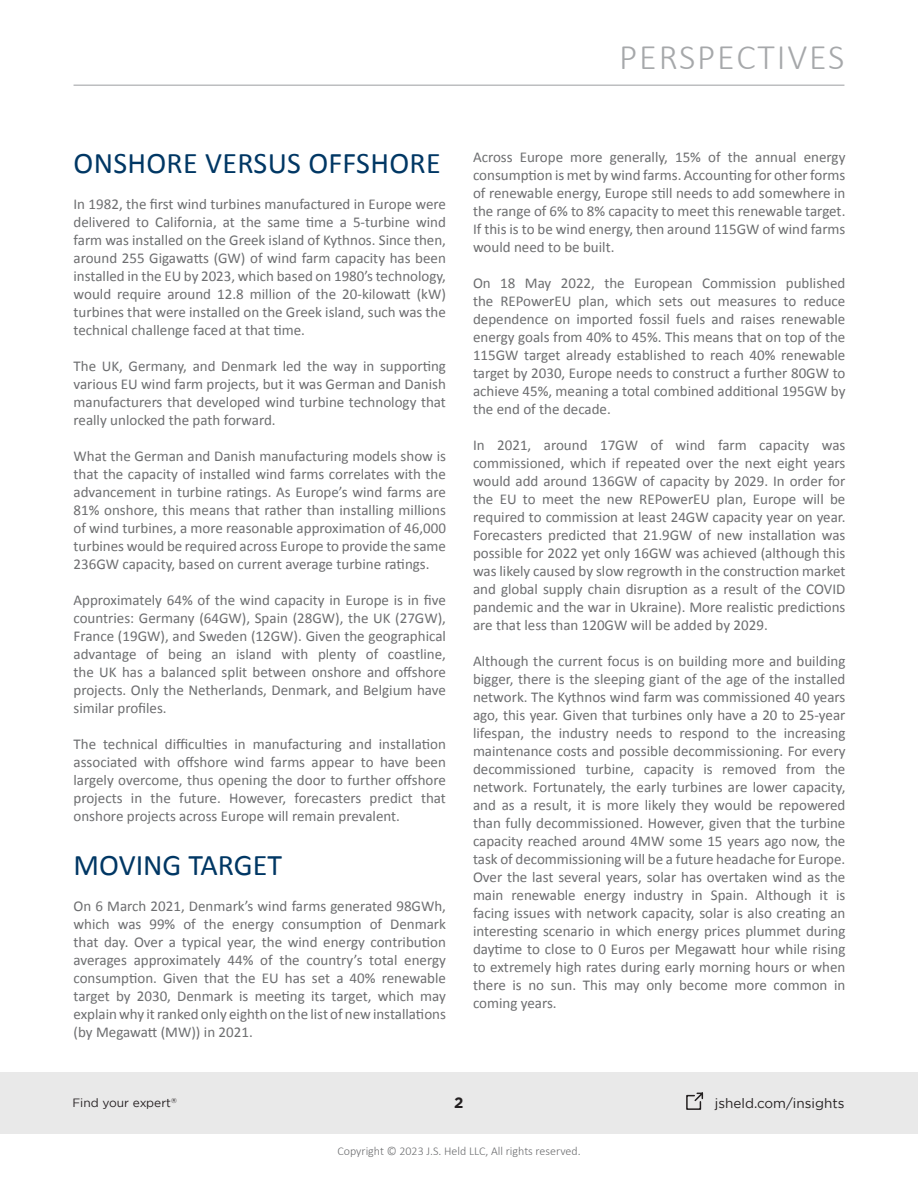
<style>
.page{position:relative;width:918px;height:1188px;background:#fff}
.page>*{position:absolute;margin:0;border:0;box-sizing:border-box;transform-origin:0 0}
.t1{font:300 36px "Calibri";letter-spacing:.05em;color:#a6a8aa}
.Main_Titles{font:30px "Calibri";letter-spacing:.01em;color:#003764}
.Text_Styles{font:15px/18px "Calibri";color:#6d6e70;text-align:justify}
.t2{font:700 15px "Gotham";color:#231f20}
.t3{font:13.5px "Gotham";color:#231f20}
.t4{font:300 12px "Calibri";color:#6d6e70}
.t5{font:12px "Gotham";color:#241f21}
.t6{font:7.05px "Gotham";color:#241f21}
</style>
<div class="page">
<div style="left:0;top:1072px;width:918px;height:62px;background:#e9e9e9"></div>
<hr style="left:74px;top:85px;width:770px;height:1px;background:#a6a8ab">
<svg style="left:686px;top:1092px;width:18px;height:18px"></svg>
<h1 class="t1" style="left:619px;top:35px;width:227px">PERSPECTIVES</h1>
<p class="Main_Titles" style="left:74px;top:145px;width:369px">ONSHORE VERSUS OFFSHORE</p>
<p class="Text_Styles" style="left:74px;top:194px;width:374px">In 1982, the first wind turbines manufactured in Europe were delivered to California, at the same time a 5-turbine wind farm was installed on the Greek island of Kythnos. Since then, around 255 Gigawatts (GW) of wind farm capacity has been installed in the EU by 2023, which based on 1980’s technology, would require around 12.8 million of the 20-kilowatt (kW) turbines that were installed on the Greek island, such was the technical challenge faced at that time.</p>
<p class="Text_Styles" style="left:74px;top:356px;width:374px">The UK, Germany, and Denmark led the way in supporting various EU wind farm projects, but it was German and Danish manufacturers that developed wind turbine technology that really unlocked the path forward.</p>
<p class="Text_Styles" style="left:74px;top:446px;width:374px">What the German and Danish manufacturing models show is that the capacity of installed wind farms correlates with the advancement in turbine ratings. As Europe’s wind farms are 81% onshore, this means that rather than installing millions of wind turbines, a more reasonable approximation of 46,000 turbines would be required across Europe to provide the same 236GW capacity, based on current average turbine ratings.</p>
<p class="Text_Styles" style="left:74px;top:590px;width:374px">Approximately 64% of the wind capacity in Europe is in five countries: Germany (64GW), Spain (28GW), the UK (27GW), France (19GW), and Sweden (12GW). Given the geographical advantage of being an island with plenty of coastline, the UK has a balanced split between onshore and offshore projects. Only the Netherlands, Denmark, and Belgium have similar profiles.</p>
<p class="Text_Styles" style="left:74px;top:734px;width:374px">The technical difficulties in manufacturing and installation associated with offshore wind farms appear to have been largely overcome, thus opening the door to further offshore projects in the future. However, forecasters predict that onshore projects across Europe will remain prevalent.</p>
<p class="Main_Titles" style="left:74px;top:847px;width:210px">MOVING TARGET</p>
<p class="Text_Styles" style="left:74px;top:896px;width:374px">On 6 March 2021, Denmark’s wind farms generated 98GWh, which was 99% of the energy consumption of Denmark that day. Over a typical year, the wind energy contribution averages approximately 44% of the country’s total energy consumption. Given that the EU has set a 40% renewable target by 2030, Denmark is meeting its target, which may explain why it ranked only eighth on the list of new installations (by Megawatt (MW)) in 2021.</p>
<p class="Text_Styles" style="left:473px;top:147px;width:374px">Across Europe more generally, 15% of the annual energy consumption is met by wind farms. Accounting for other forms of renewable energy, Europe still needs to add somewhere in the range of 6% to 8% capacity to meet this renewable target.<br>If this is to be wind energy, then around 115GW of wind farms would need to be built.</p>
<p class="Text_Styles" style="left:473px;top:273px;width:374px">On 18 May 2022, the European Commission published the REPowerEU plan, which sets out measures to reduce dependence on imported fossil fuels and raises renewable energy goals from 40% to 45%. This means that on top of the 115GW target already established to reach 40% renewable target by 2030, Europe needs to construct a further 80GW to achieve 45%, meaning a total combined additional 195GW by the end of the decade.</p>
<p class="Text_Styles" style="left:473px;top:435px;width:374px">In 2021, around 17GW of wind farm capacity was commissioned, which if repeated over the next eight years would add around 136GW of capacity by 2029. In order for the EU to meet the new REPowerEU plan, Europe will be required to commission at least 24GW capacity year on year.<br>Forecasters predicted that 21.9GW of new installation was possible for 2022 yet only 16GW was achieved (although this was likely caused by slow regrowth in the construction market and global supply chain disruption as a result of the COVID pandemic and the war in Ukraine). More realistic predictions are that less than 120GW will be added by 2029.</p>
<p class="Text_Styles" style="left:473px;top:651px;width:374px">Although the current focus is on building more and building bigger, there is the sleeping giant of the age of the installed network. The Kythnos wind farm was commissioned 40 years ago, this year. Given that turbines only have a 20 to 25-year lifespan, the industry needs to respond to the increasing maintenance costs and possible decommissioning. For every decommissioned turbine, capacity is removed from the network. Fortunately, the early turbines are lower capacity, and as a result, it is more likely they would be repowered than fully decommissioned. However, given that the turbine capacity reached around 4MW some 15 years ago now, the task of decommissioning will be a future headache for Europe.</p>
<p class="Text_Styles" style="left:473px;top:867px;width:374px">Over the last several years, solar has overtaken wind as the main renewable energy industry in Spain. Although it is facing issues with network capacity, solar is also creating an interesting scenario in which energy prices plummet during daytime to close to 0 Euros per Megawatt hour while rising to extremely high rates during early morning hours or when there is no sun. This may only become more common in coming years.</p>
<p class="t5" style="left:72px;top:1096px;width:100px">Find your expert</p>
<p class="t2" style="left:454px;top:1093px;width:11px">2</p>
<p class="t3" style="left:715px;top:1095px;width:131px">jsheld.com/insights</p>
<p class="t6" style="left:171px;top:1096px;width:7px">®</p>
<p class="t4" style="left:337px;top:1144px;width:245px">Copyright © 2023 J.S. Held LLC, All rights reserved.</p>
</div>
